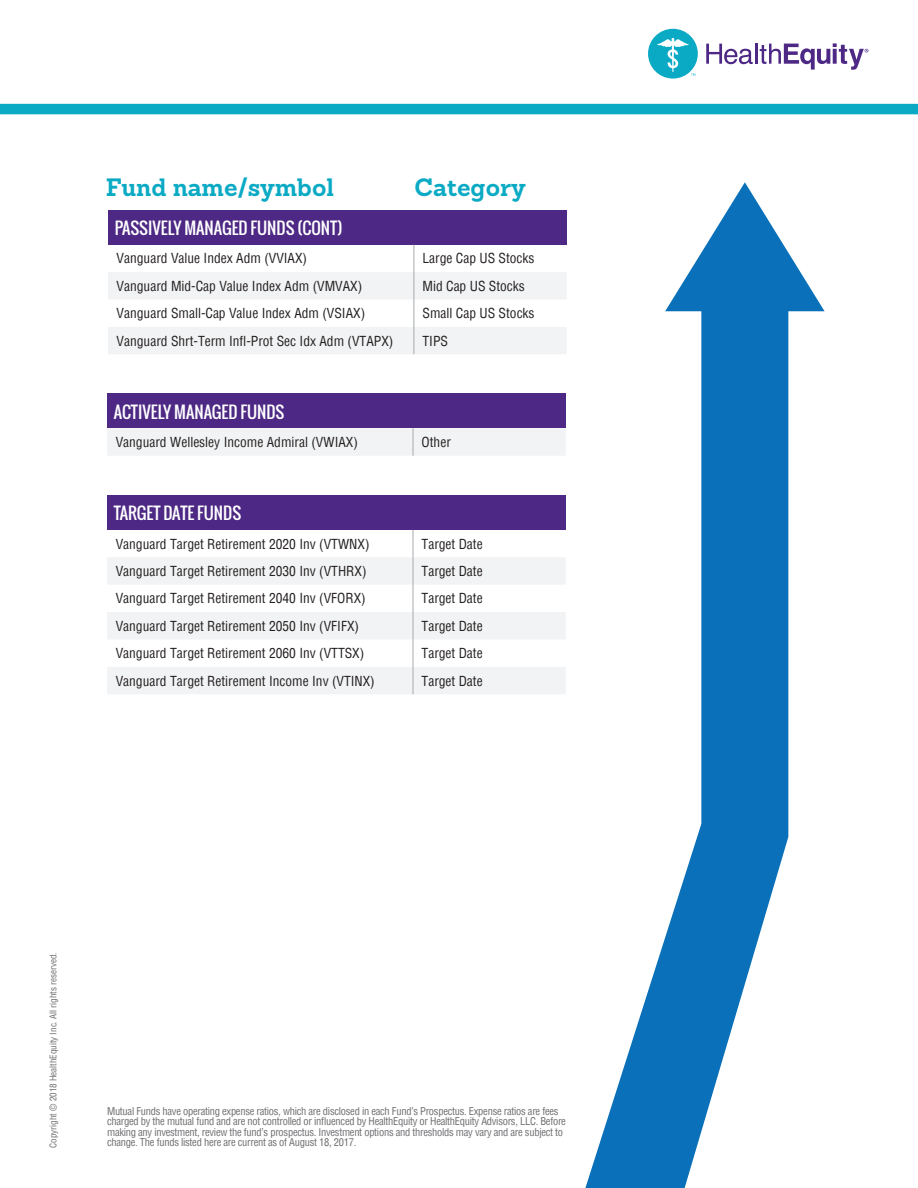
<style>
.page{position:relative;width:918px;height:1188px;background:#fff}
.page>*{position:absolute;margin:0;border:0;box-sizing:border-box;transform-origin:0 0}
.t1{font:700 24.45px "Sanchez Slab";color:#0aaac5}
.t2{font:16.5px "Oswald";color:#fff}
.t3{font:condensed 13.5px "Helvetica";color:#231f20}
.t4{font:condensed 10.5px/10.5px "Helvetica";letter-spacing:-.025em;color:#6c6d70}
.t5{font:condensed 9px "Helvetica";color:#6c6d70}
</style>
<div class="page">
<svg style="left:585px;top:182px;width:240px;height:1006px"></svg>
<div style="left:0;top:104px;width:918px;height:10px;background:#0aaac5"></div>
<div style="left:107px;top:495px;width:459px;height:35px;background:#4d2884"></div>
<svg style="left:107px;top:557px;width:458px;height:137px;fill:#f2f3f4"></svg>
<svg style="left:413px;top:530px;width:1px;height:164px"></svg>
<div style="left:107px;top:394px;width:459px;height:34px;background:#4d2884"></div>
<div style="left:107px;top:428px;width:458px;height:28px;background:#f2f3f4"></div>
<div style="left:108px;top:210px;width:459px;height:35px;background:#4d2884"></div>
<svg style="left:108px;top:245px;width:458px;height:109px"></svg>
<svg style="left:706px;top:44px;width:47px;height:20px"></svg>
<hr style="left:755px;top:44px;width:2px;height:20px;background:#4d2884">
<svg style="left:760px;top:43px;width:108px;height:27px"></svg>
<div style="left:648px;top:29px;width:50px;height:50px;background:#0aaac5;border-radius:50%"></div>
<svg style="left:657px;top:38px;width:38px;height:38px"></svg>
<h1 class="t1" style="left:106px;top:170px;width:230px">Fund name/symbol</h1>
<h1 class="t1" style="left:415px;top:170px;width:113px">Category</h1>
<p class="t2" style="left:115px;top:215px;width:229px">PASSIVELY MANAGED FUNDS (CONT)</p>
<p class="t3" style="left:117px;top:250px;width:192px">Vanguard Value Index Adm (VVIAX)</p>
<p class="t3" style="left:423px;top:250px;width:114px">Large Cap US Stocks</p>
<p class="t3" style="left:117px;top:277px;width:247px">Vanguard Mid-Cap Value Index Adm (VMVAX)</p>
<p class="t3" style="left:423px;top:277px;width:104px">Mid Cap US Stocks</p>
<p class="t3" style="left:117px;top:305px;width:250px">Vanguard Small-Cap Value Index Adm (VSIAX)</p>
<p class="t3" style="left:423px;top:305px;width:114px">Small Cap US Stocks</p>
<p class="t3" style="left:117px;top:332px;width:278px">Vanguard Shrt-Term Infl-Prot Sec Idx Adm (VTAPX)</p>
<p class="t3" style="left:423px;top:332px;width:27px">TIPS</p>
<p class="t2" style="left:114px;top:399px;width:172px">ACTIVELY MANAGED FUNDS</p>
<p class="t3" style="left:116px;top:433px;width:244px">Vanguard Wellesley Income Admiral (VWIAX)</p>
<p class="t3" style="left:422px;top:433px;width:31px">Other</p>
<p class="t2" style="left:114px;top:501px;width:129px">TARGET DATE FUNDS</p>
<p class="t3" style="left:116px;top:535px;width:255px">Vanguard Target Retirement 2020 Inv (VTWNX)</p>
<p class="t3" style="left:422px;top:535px;width:63px">Target Date</p>
<p class="t3" style="left:116px;top:562px;width:252px">Vanguard Target Retirement 2030 Inv (VTHRX)</p>
<p class="t3" style="left:422px;top:562px;width:63px">Target Date</p>
<p class="t3" style="left:116px;top:590px;width:252px">Vanguard Target Retirement 2040 Inv (VFORX)</p>
<p class="t3" style="left:422px;top:590px;width:63px">Target Date</p>
<p class="t3" style="left:116px;top:617px;width:245px">Vanguard Target Retirement 2050 Inv (VFIFX)</p>
<p class="t3" style="left:422px;top:617px;width:63px">Target Date</p>
<p class="t3" style="left:116px;top:645px;width:250px">Vanguard Target Retirement 2060 Inv (VTTSX)</p>
<p class="t3" style="left:422px;top:645px;width:63px">Target Date</p>
<p class="t3" style="left:116px;top:672px;width:261px">Vanguard Target Retirement Income Inv (VTINX)</p>
<p class="t3" style="left:422px;top:672px;width:63px">Target Date</p>
<p class="t5" style="left:47px;top:1148px;width:197px;rotate:-90deg">Copyright © 2018 HealthEquity Inc. All rights reserved.</p>
<p class="t4" style="left:107px;top:1105px;width:460px">Mutual Funds have operating expense ratios, which are disclosed in each Fund’s Prospectus. Expense ratios are fees charged by the mutual fund and are not controlled or influenced by HealthEquity or HealthEquity Advisors, LLC. Before making any investment, review the fund’s prospectus. Investment options and thresholds may vary and are subject to change. The funds listed here are current as of August 18, 2017.</p>
</div>
